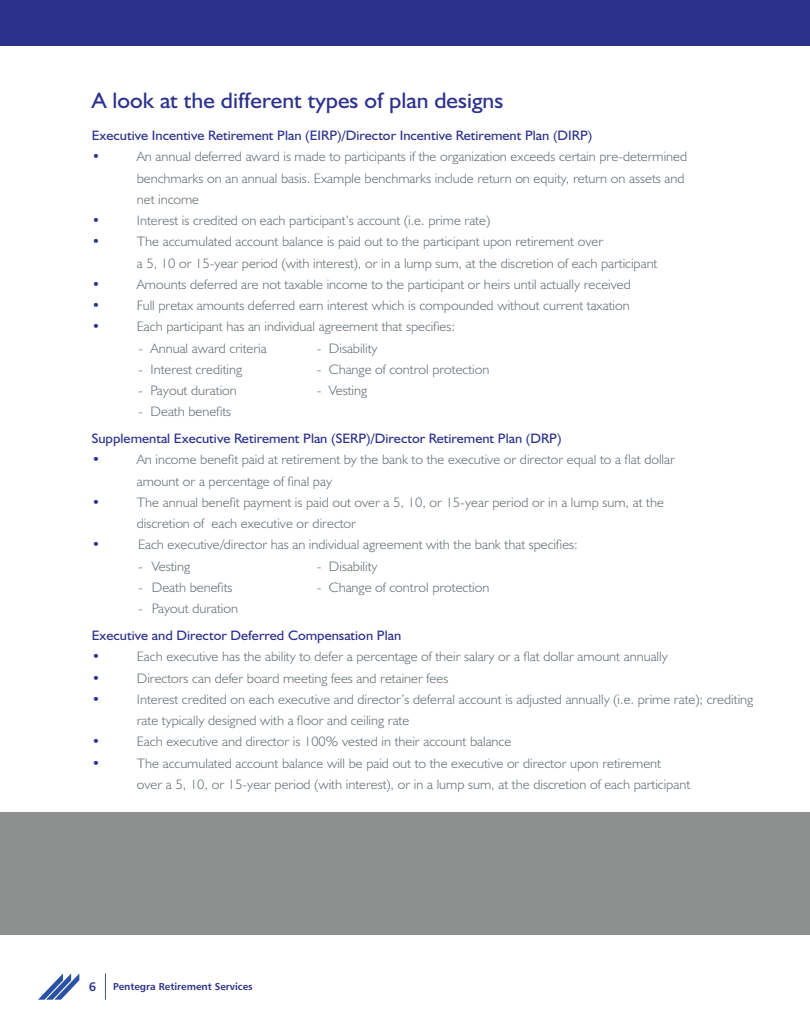
<style>
.page{position:relative;width:810px;height:1035px;background:#fff}
.page>*{position:absolute;margin:0;border:0;box-sizing:border-box;transform-origin:0 0}
.t1{font:22.5px "Humanist 521 BT";color:#2c318c;scale:1.05 1}
.t2{font:300 13.75px/21.2px "Humanist 521 BT";color:#5f6a70;scale:1.05 1}
.t3{font:13.75px "Humanist 521 BT";color:#2c318c;scale:1.05 1}
.t4{font:300 13.75px "Humanist 521 BT";color:#2c318c;scale:1.05 1}
.t5{font:12.5px "Humanist 777 BT Bold B";color:#2c318c}
.t6{font:10px "Humanist 777 BT Bold B";color:#2c318c}
</style>
<div class="page">
<svg style="left:105px;top:973px;width:1px;height:27px"></svg>
<svg style="left:38px;top:973px;width:41px;height:27px"></svg>
<div style="left:0;top:812px;width:810px;height:122px;background:#8e9090"></div>
<div style="left:0;top:0;width:810px;height:45px;background:#2c318c"></div>
<h1 class="t1" style="left:92px;top:86px;width:393px">A look at the different types of plan designs</h1>
<p class="t3" style="left:92px;top:127px;width:478px">Executive Incentive Retirement Plan (EIRP)/Director Incentive Retirement Plan (DIRP)</p>
<p class="t4" style="left:92px;top:148px;width:10px">•</p>
<p class="t2" style="left:137px;top:146px;width:526px">An annual deferred award is made to participants if the organization exceeds certain pre-determined benchmarks on an annual basis. Example benchmarks include return on equity, return on assets and net income</p>
<p class="t4" style="left:92px;top:212px;width:10px">•</p>
<p class="t2" style="left:137px;top:210px;width:338px">Interest is credited on each participant’s account (i.e. prime rate)</p>
<p class="t4" style="left:92px;top:233px;width:10px">•</p>
<p class="t2" style="left:137px;top:231px;width:497px">The accumulated account balance is paid out to the participant upon retirement over<br>a 5, 10 or 15-year period (with interest), or in a lump sum, at the discretion of each participant</p>
<p class="t4" style="left:92px;top:276px;width:10px">•</p>
<p class="t2" style="left:137px;top:273px;width:472px">Amounts deferred are not taxable income to the participant or heirs until actually received</p>
<p class="t4" style="left:92px;top:297px;width:10px">•</p>
<p class="t2" style="left:137px;top:295px;width:471px">Full pretax amounts deferred earn interest which is compounded without current taxation</p>
<p class="t4" style="left:92px;top:318px;width:10px">•</p>
<p class="t2" style="left:137px;top:316px;width:305px">Each participant has an individual agreement that specifies:</p>
<p class="t2" style="left:138px;top:337px;width:124px">- Annual award criteria</p>
<p class="t2" style="left:317px;top:337px;width:59px">- Disability</p>
<p class="t2" style="left:138px;top:358px;width:101px">- Interest crediting</p>
<p class="t2" style="left:317px;top:358px;width:166px">- Change of control protection</p>
<p class="t2" style="left:138px;top:379px;width:96px">- Payout duration</p>
<p class="t2" style="left:317px;top:379px;width:50px">- Vesting</p>
<p class="t2" style="left:138px;top:401px;width:90px">- Death benefits</p>
<p class="t3" style="left:92px;top:430px;width:449px">Supplemental Executive Retirement Plan (SERP)/Director Retirement Plan (DRP)</p>
<p class="t4" style="left:92px;top:451px;width:10px">•</p>
<p class="t2" style="left:137px;top:449px;width:514px">An income benefit paid at retirement by the bank to the executive or director equal to a flat dollar amount or a percentage of final pay</p>
<p class="t4" style="left:92px;top:494px;width:10px">•</p>
<p class="t2" style="left:137px;top:491px;width:504px">The annual benefit payment is paid out over a 5, 10, or 15-year period or in a lump sum, at the discretion of each executive or director</p>
<p class="t4" style="left:92px;top:536px;width:10px">•</p>
<p class="t2" style="left:138px;top:534px;width:420px">Each executive/director has an individual agreement with the bank that specifies:</p>
<p class="t2" style="left:138px;top:555px;width:51px">- Vesting</p>
<p class="t2" style="left:317px;top:555px;width:59px">- Disability</p>
<p class="t2" style="left:138px;top:576px;width:92px">- Death benefits</p>
<p class="t2" style="left:317px;top:576px;width:166px">- Change of control protection</p>
<p class="t2" style="left:138px;top:598px;width:97px">- Payout duration</p>
<p class="t3" style="left:92px;top:627px;width:296px">Executive and Director Deferred Compensation Plan</p>
<p class="t4" style="left:92px;top:648px;width:10px">•</p>
<p class="t2" style="left:137px;top:646px;width:507px">Each executive has the ability to defer a percentage of their salary or a flat dollar amount annually</p>
<p class="t4" style="left:92px;top:669px;width:10px">•</p>
<p class="t2" style="left:137px;top:667px;width:298px">Directors can defer board meeting fees and retainer fees</p>
<p class="t4" style="left:92px;top:691px;width:10px">•</p>
<p class="t2" style="left:137px;top:688px;width:589px">Interest credited on each executive and director’s deferral account is adjusted annually (i.e. prime rate); crediting rate typically designed with a floor and ceiling rate</p>
<p class="t4" style="left:92px;top:733px;width:10px">•</p>
<p class="t2" style="left:137px;top:731px;width:358px">Each executive and director is 100% vested in their account balance</p>
<p class="t4" style="left:92px;top:754px;width:10px">•</p>
<p class="t2" style="left:137px;top:752px;width:529px">The accumulated account balance will be paid out to the executive or director upon retirement<br>over a 5, 10, or 15-year period (with interest), or in a lump sum, at the discretion of each participant</p>
<p class="t5" style="left:89px;top:979px;width:9px">6</p>
<p class="t6" style="left:113px;top:981px;width:141px">Pentegra Retirement Services</p>
</div>
